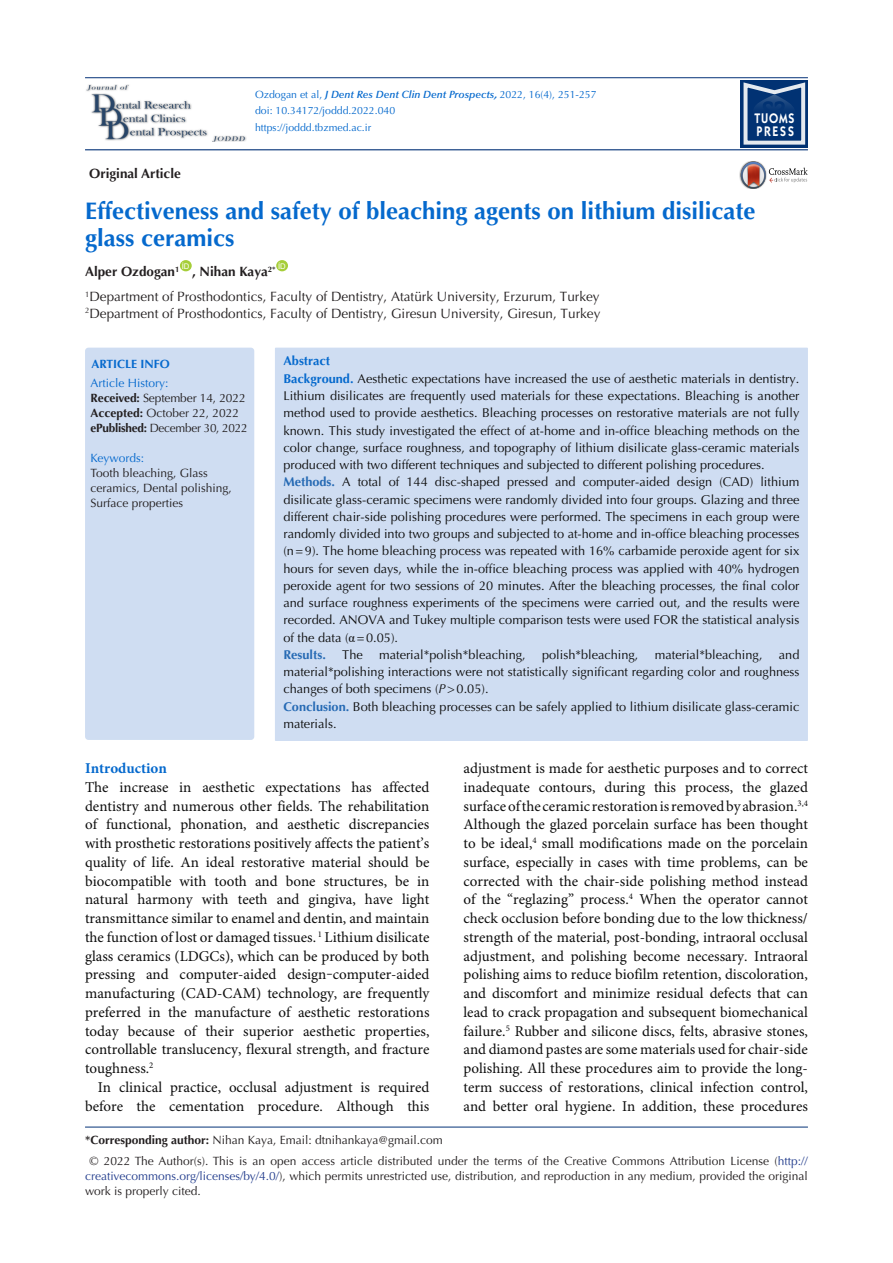
<style>
.page{position:relative;width:893px;height:1263px;background:#fff}
.page>*{position:absolute;margin:0;border:0;box-sizing:border-box;transform-origin:0 0}
.t1{font:700 24px/27px "Optima LT Std";color:#0569cd}
.t2{font:15px/18.8px "Minion Pro";color:#0d0d0d;text-align:justify}
.heading_1{font:700 15px "Minion Pro";color:#0569cd}
.t3{font:600 13.95px/12.3px "ITC Kabel Std";letter-spacing:.11em;color:#fff;scale:.85 1}
.t4{font:13.5px "Optima LT Std";color:#231f20}
.t5{font:700 13.5px "Optima LT Std";color:#231f20}
.t6{font:12.75px/17.2px "Optima LT Std";color:#0d0d0d;text-align:justify}
.t7{font:700 12.75px "Optima LT Std";color:#0569cd}
.t8{font:700 12.75px "Optima LT Std";color:#266ab4}
.corresponding{font:12px/15px "Optima LT Std";color:#231f20}
.corresponding-2{font:12px "Optima LT Std";letter-spacing:-.02em;color:#231f20}
.t9{font:12px "Optima LT Std";color:#0569cd}
.t10{font:700 12px "Optima LT Std";color:#0569cd}
.t11{font:10.5px "Optima LT Std";color:#0569cd}
.t12{font:7.8px "Arial";color:#fff}
.s1{font-weight:600;font-style:italic}
.s2{font-weight:700;font-style:italic}
.s3{font-weight:700;color:#0569cd}
.s4{font-weight:700;color:#266ab4}
.s5{font-family:"Times New Roman"}
.s6{font-weight:700}
.s7{font-style:italic}
.s8{color:#253f8e}
</style>
<div class="page">
<hr style="left:85px;top:149px;width:723px;height:1px;background:#053278">
<hr style="left:85px;top:77px;width:723px;height:1px;background:#053278">
<div style="left:180px;top:260px;width:12px;height:11px;background:#a6ce39;border-radius:50%"></div>
<div style="left:276px;top:260px;width:12px;height:11px;background:#a6ce39;border-radius:50%"></div>
<img style="left:739px;top:169px;width:2px;height:13px">
<svg style="left:741px;top:161px;width:67px;height:28px"></svg>
<div style="left:275px;top:348px;width:533px;height:393px;background:#cfddf2"></div>
<div style="left:85px;top:348px;width:169px;height:392px;background:#cfddf2;border-radius:3px"></div>
<div style="left:740px;top:80px;width:68px;height:68px;background:#013273"></div>
<svg style="left:743px;top:82px;width:62px;height:63px"></svg>
<img style="left:86px;top:85px;width:160px;height:57px">
<hr style="left:85px;top:1127px;width:723px;height:1px;background:#053278">
<p class="t5" style="left:89px;top:165px;width:93px">Original Article</p>
<p class="t11" style="left:255px;top:88px;width:343px">Ozdogan et al, <span class="s1">J Dent Res Dent Clin Dent Prospects</span><span class="s2">,</span> 2022, 16(4), 251-257</p>
<p class="t11" style="left:255px;top:105px;width:142px">doi: 10.34172/joddd.2022.040</p>
<p class="t11" style="left:255px;top:122px;width:118px">https://joddd.tbzmed.ac.ir</p>
<p class="t3" style="left:755px;top:112px;width:48px">TUOMS<br>PRESS</p>
<p class="t1" style="left:85px;top:197px;width:672px">Effectiveness and safety of bleaching agents on lithium disilicate glass ceramics</p>
<p class="t5" style="left:85px;top:264px;width:96px">Alper Ozdogan<sup>1</sup></p>
<p class="t12" style="left:278px;top:261px;width:9px">ID</p>
<p class="t4" style="left:85px;top:289px;width:516px"><sup>1</sup>Department of Prosthodontics, Faculty of Dentistry, Atatürk University, Erzurum, Turkey</p>
<p class="t4" style="left:85px;top:305px;width:517px"><sup>2</sup>Department of Prosthodontics, Faculty of Dentistry, Giresun University, Giresun, Turkey</p>
<p class="t7" style="left:283px;top:354px;width:48px">Abstract</p>
<p class="t6" style="left:283px;top:370px;width:518px"><span class="s3">Background.</span> Aesthetic expectations have increased the use of aesthetic materials in dentistry.<br>Lithium disilicates are frequently used materials for these expectations. Bleaching is another method used to provide aesthetics. Bleaching processes on restorative materials are not fully known. This study investigated the effect of at-home and in-office bleaching methods on the color change, surface roughness, and topography of lithium disilicate glass-ceramic materials produced with two different techniques and subjected to different polishing procedures.</p>
<p class="t6" style="left:283px;top:473px;width:518px"><span class="s4">Methods.</span> A total of 144 disc-shaped pressed and computer-aided design (CAD) lithium disilicate glass-ceramic specimens were randomly divided into four groups. Glazing and three different chair-side polishing procedures were performed. The specimens in each group were randomly divided into two groups and subjected to at-home and in-office bleaching processes (n=9). The home bleaching process was repeated with 16% carbamide peroxide agent for six hours for seven days, while the in-office bleaching process was applied with 40% hydrogen peroxide agent for two sessions of 20 minutes. After the bleaching processes, the final color and surface roughness experiments of the specimens were carried out, and the results were recorded. ANOVA and Tukey multiple comparison tests were used FOR the statistical analysis of the data (<span class="s5">α</span>=0.05).</p>
<p class="t8" style="left:283px;top:647px;width:44px">Results.</p>
<p class="t6" style="left:342px;top:646px;width:22px">The</p>
<p class="t6" style="left:379px;top:646px;width:148px">material*polish*bleaching,</p>
<p class="t6" style="left:542px;top:646px;width:98px">polish*bleaching,</p>
<p class="t6" style="left:655px;top:646px;width:109px">material*bleaching,</p>
<p class="t12" style="left:182px;top:261px;width:9px">ID</p>
<p class="t5" style="left:192px;top:264px;width:85px">, Nihan Kaya<sup>2*</sup></p>
<p class="t10" style="left:91px;top:357px;width:80px">ARTICLE INFO</p>
<p class="t9" style="left:91px;top:376px;width:80px">Article History:</p>
<p class="corresponding" style="left:91px;top:390px;width:157px"><span class="s6">Received:</span> September 14, 2022</p>
<p class="corresponding" style="left:91px;top:405px;width:150px"><span class="s6">Accepted:</span> October 22, 2022</p>
<p class="corresponding-2" style="left:91px;top:421px;width:159px"><span class="s6">ePublished:</span> December 30, 2022</p>
<p class="t9" style="left:91px;top:451px;width:55px">Keywords:</p>
<p class="corresponding" style="left:91px;top:465px;width:143px">Tooth bleaching, Glass ceramics, Dental polishing,<br>Surface properties</p>
<p class="t6" style="left:283px;top:646px;width:518px;text-indent:495px">and material*polishing interactions were not statistically significant regarding color and roughness changes of both specimens (<span class="s7">P</span>&gt;0.05).</p>
<p class="t6" style="left:283px;top:698px;width:518px"><span class="s4">Conclusion.</span> Both bleaching processes can be safely applied to lithium disilicate glass-ceramic materials.</p>
<p class="heading_1" style="left:85px;top:758px;width:83px">Introduction</p>
<p class="t2" style="left:85px;top:778px;width:346px">The increase in aesthetic expectations has affected dentistry and numerous other fields. The rehabilitation of functional, phonation, and aesthetic discrepancies with prosthetic restorations positively affects the patient’s quality of life. An ideal restorative material should be biocompatible with tooth and bone structures, be in natural harmony with teeth and gingiva, have light transmittance similar to enamel and dentin, and maintain the function of lost or damaged tissues. <sup>1</sup> Lithium disilicate glass ceramics (LDGCs), which can be produced by both pressing and computer-aided design‒computer-aided manufacturing (CAD-CAM) technology, are frequently preferred in the manufacture of aesthetic restorations today because of their superior aesthetic properties, controllable translucency, flexural strength, and fracture toughness.<sup>2</sup></p>
<p class="t2" style="left:85px;top:1078px;width:346px;text-align:right">In clinical practice, occlusal adjustment is required before the cementation procedure. Although this</p>
<p class="corresponding" style="left:85px;top:1133px;width:359px"><span class="s6">*Corresponding author:</span> Nihan Kaya, Email: dtnihankaya@gmail.com</p>
<p class="t2" style="left:463px;top:760px;width:346px">adjustment is made for aesthetic purposes and to correct inadequate contours, during this process, the glazed surface of the ceramic restoration is removed by abrasion.<sup>3,4<br></sup>Although the glazed porcelain surface has been thought to be ideal,<sup>4</sup> small modifications made on the porcelain surface, especially in cases with time problems, can be corrected with the chair-side polishing method instead of the “reglazing” process.<sup>4</sup> When the operator cannot check occlusion before bonding due to the low thickness/ strength of the material, post-bonding, intraoral occlusal adjustment, and polishing become necessary. Intraoral polishing aims to reduce biofilm retention, discoloration, and discomfort and minimize residual defects that can lead to crack propagation and subsequent biomechanical failure.<sup>5</sup> Rubber and silicone discs, felts, abrasive stones, and diamond pastes are some materials used for chair-side polishing. All these procedures aim to provide the long&shy;term success of restorations, clinical infection control, and better oral hygiene. In addition, these procedures</p>
<p class="corresponding" style="left:85px;top:1154px;width:724px;text-align:justify;text-indent:4px">© 2022 The Author(s). This is an open access article distributed under the terms of the Creative Commons Attribution License (<span class="s8">http:// creativecommons.org/licenses/by/4.0/</span>), which permits unrestricted use, distribution, and reproduction in any medium, provided the original work is properly cited.</p>
</div>
